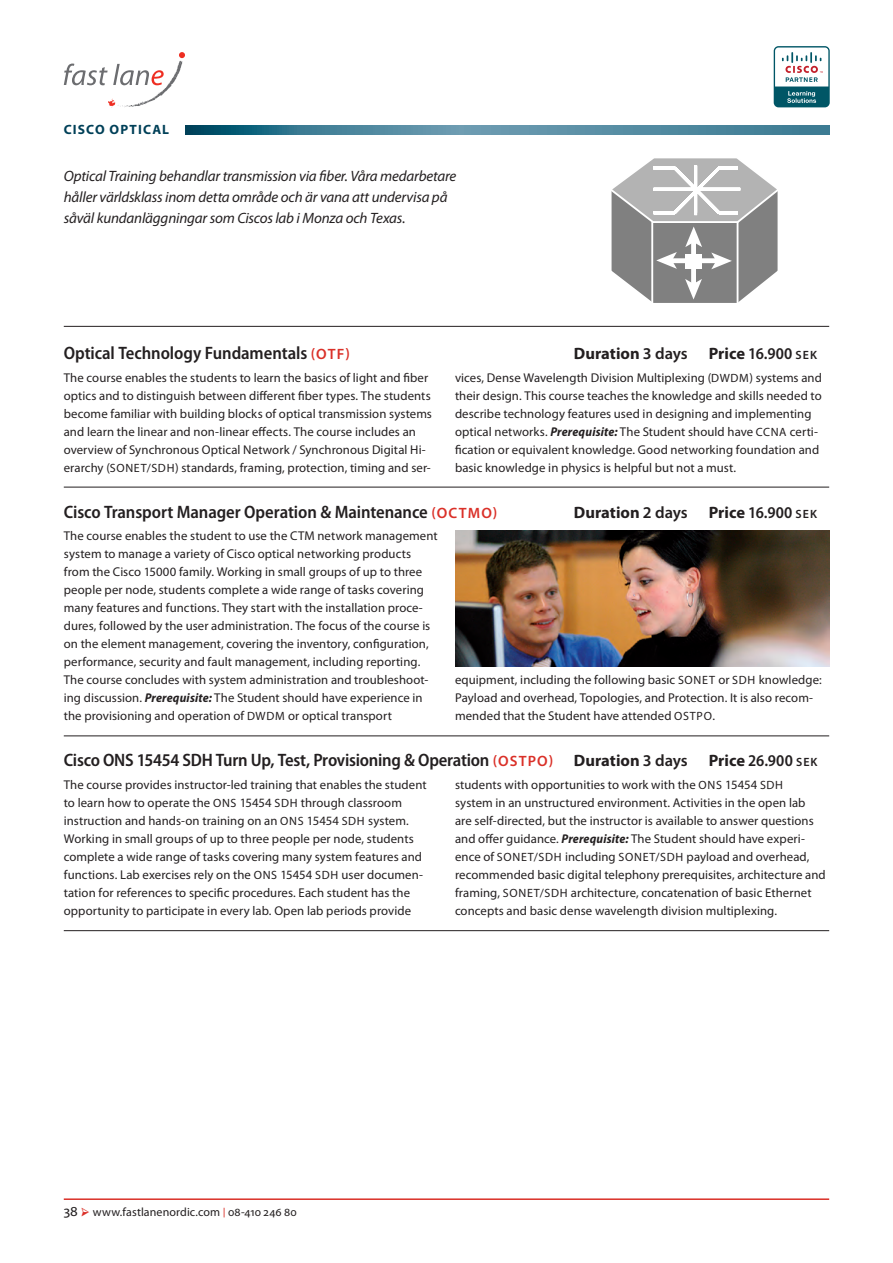
<style>
.page{position:relative;width:893px;height:1263px;background:#fff}
.page>*{position:absolute;margin:0;border:0;box-sizing:border-box;transform-origin:0 0}
.Kursrubrik{font:600 semi-condensed 18px "Myriad Pro";letter-spacing:-.01em;color:#231f20}
.Kursrubrik-2{font:600 semi-condensed 16.5px "Myriad Pro";letter-spacing:.005em;color:#231f20}
.Kursrubrik-3{font:700 16.5px "Myriad Pro";color:#231f20}
.Kurstext{font:italic 15px/21px "Myriad Pro";letter-spacing:-.01em;color:#231f20}
.Områdesrubrik{font:700 13.5px "Myriad Pro";letter-spacing:.08em;color:#004058}
.Kurstext-2{font:12.75px/18px "Myriad Pro";letter-spacing:.005em;color:#231f20}
.t1{font:12px "Myriad Pro";letter-spacing:.01em;color:#231f20}
.s1{font-stretch:normal;font-size:15px;color:#da3028}
.s2{font-weight:600}
.s3{font-weight:700;font-stretch:normal}
.s4{font-stretch:normal;font-size:12px}
.s5{font-size:12px}
.s6{font-weight:700;font-style:italic;font-stretch:semi-condensed}
.s7{font-weight:700;font-stretch:normal;font-size:16.5px}
.s8{font-stretch:normal;font-size:16.5px}
.s9{font-size:15px}
.s10{font-family:"Minion Pro";font-size:15px;color:#da3028}
.s11{font-size:9.6px;color:#da3028}
</style>
<div class="page">
<svg style="left:611px;top:158px;width:167px;height:145px"></svg>
<svg style="left:774px;top:46px;width:56px;height:61px"></svg>
<svg style="left:775px;top:48px;width:53px;height:55px"></svg>
<svg style="left:64px;top:52px;width:121px;height:56px"></svg>
<hr style="left:64px;top:1198px;width:765px;height:2px;background:#da3028">
<hr style="left:64px;top:487px;width:765px;height:1px;background:#231f20">
<hr style="left:64px;top:735px;width:765px;height:1px;background:#231f20">
<hr style="left:64px;top:930px;width:765px;height:1px;background:#231f20">
<svg style="left:185px;top:125px;width:644px;height:9px;background:#47839a"></svg>
<hr style="left:64px;top:326px;width:765px;height:1px;background:#231f20">
<img style="left:455px;top:531px;width:374px;height:135px">
<p class="Områdesrubrik" style="left:64px;top:121px;width:107px">CISCO OPTICAL</p>
<p class="Kurstext" style="left:64px;top:166px;width:394px">Optical Training behandlar transmission via fiber. Våra medarbetare håller världsklass inom detta område och är vana att undervisa på såväl kundanläggningar som Ciscos lab i Monza och Texas.</p>
<p class="Kursrubrik" style="left:64px;top:343px;width:288px">Optical Technology Fundamentals <span class="s1">(OTF)</span></p>
<p class="Kursrubrik-3" style="left:574px;top:343px;width:115px">Duration <span class="s2">3 days</span></p>
<p class="Kursrubrik-2" style="left:709px;top:345px;width:110px"><span class="s3">Price</span> 16.900 <span class="s4">SEK</span></p>
<p class="Kurstext-2" style="left:64px;top:368px;width:370px">The course enables the students to learn the basics of light and fiber optics and to distinguish between different fiber types. The students become familiar with building blocks of optical transmission systems and learn the linear and non-linear effects. The course includes an overview of Synchronous Optical Network / Synchronous Digital Hi&shy;erarchy (<span class="s5">SONET/SDH</span>) standards, framing, protection, timing and ser-</p>
<p class="Kurstext-2" style="left:455px;top:368px;width:368px">vices, Dense Wavelength Division Multiplexing (<span class="s5">DWDM</span>) systems and their design. This course teaches the knowledge and skills needed to describe technology features used in designing and implementing optical networks. <span class="s6">Prerequisite:</span> The Student should have <span class="s5">CCNA</span> certi&shy;fication or equivalent knowledge. Good networking foundation and basic knowledge in physics is helpful but not a must.</p>
<p class="Kursrubrik" style="left:64px;top:502px;width:435px">Cisco Transport Manager Operation &amp; Maintenance <span class="s1">(OCTMO)</span></p>
<p class="Kursrubrik-3" style="left:574px;top:501px;width:115px">Duration <span class="s2">2 days</span></p>
<p class="Kursrubrik-2" style="left:709px;top:503px;width:110px"><span class="s3">Price</span> 16.900 <span class="s4">SEK</span></p>
<p class="Kurstext-2" style="left:64px;top:527px;width:375px">The course enables the student to use the CTM network management system to manage a variety of Cisco optical networking products from the Cisco 15000 family. Working in small groups of up to three people per node, students complete a wide range of tasks covering many features and functions. They start with the installation proce&shy;dures, followed by the user administration. The focus of the course is on the element management, covering the inventory, configuration, performance, security and fault management, including reporting.<br>The course concludes with system administration and troubleshoot&shy;ing discussion. <span class="s6">Prerequisite:</span> The Student should have experience in the provisioning and operation of <span class="s5">DWDM</span> or optical transport</p>
<p class="Kurstext-2" style="left:455px;top:671px;width:368px">equipment, including the following basic <span class="s5">SONET</span> or <span class="s5">SDH</span> knowledge:<br>Payload and overhead, Topologies, and Protection. It is also recom&shy;mended that the Student have attended <span class="s5">OSTPO</span>.</p>
<p class="Kursrubrik" style="left:64px;top:750px;width:625px">Cisco ONS 15454 SDH Turn Up, Test, Provisioning &amp; Operation <span class="s1">(OSTPO)</span> <span class="s7">Duration</span> <span class="s8">3 days</span></p>
<p class="Kursrubrik-2" style="left:709px;top:752px;width:110px"><span class="s3">Price</span> 26.900 <span class="s4">SEK</span></p>
<p class="Kurstext-2" style="left:64px;top:775px;width:364px">The course provides instructor-led training that enables the student to learn how to operate the <span class="s5">ONS</span> 15454 <span class="s5">SDH</span> through classroom instruction and hands-on training on an <span class="s5">ONS</span> 15454 <span class="s5">SDH</span> system.<br>Working in small groups of up to three people per node, students complete a wide range of tasks covering many system features and functions. Lab exercises rely on the <span class="s5">ONS</span> 15454 <span class="s5">SDH</span> user documen&shy;tation for references to specific procedures. Each student has the opportunity to participate in every lab. Open lab periods provide</p>
<p class="Kurstext-2" style="left:455px;top:775px;width:372px">students with opportunities to work with the <span class="s5">ONS</span> 15454 <span class="s5">SDH<br></span>system in an unstructured environment. Activities in the open lab<br>are self-directed, but the instructor is available to answer questions and offer guidance. <span class="s6">Prerequisite:</span> The Student should have experi&shy;ence of <span class="s5">SONET/SDH</span> including <span class="s5">SONET/SDH</span> payload and overhead, recommended basic digital telephony prerequisites, architecture and framing, <span class="s5">SONET/SDH</span> architecture, concatenation of basic Ethernet concepts and basic dense wavelength division multiplexing.</p>
<p class="t1" style="left:64px;top:1205px;width:235px"><span class="s9">38</span> <span class="s10">➢</span> www.fastlanenordic.com <span class="s11">|</span> 08-410 246 80</p>
</div>
